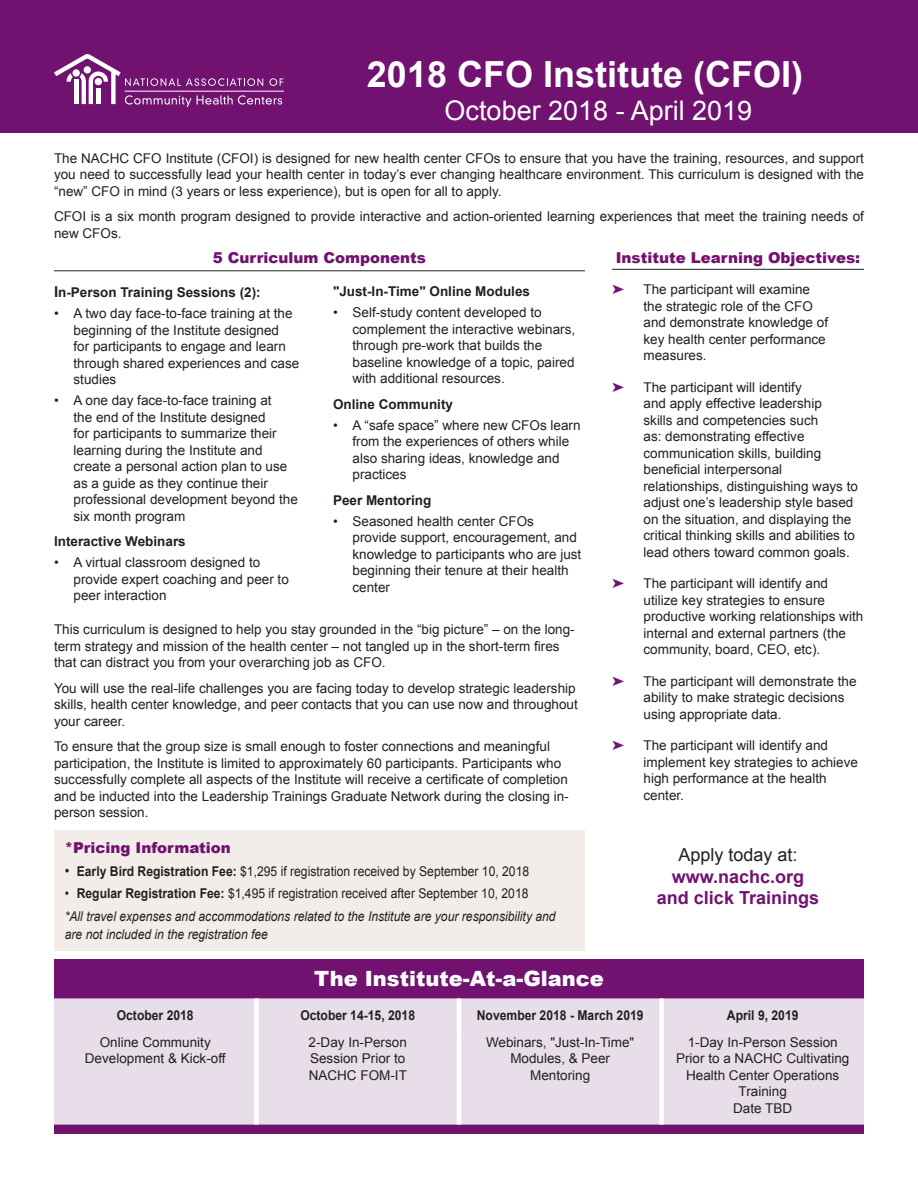
<style>
.page{position:relative;width:918px;height:1188px;background:#fff}
.page>*{position:absolute;margin:0;border:0;box-sizing:border-box;transform-origin:0 0}
.FGMtext{font:700 36px "Arial";color:#fff}
.FGMtext-2{font:27px "Arial";color:#fff}
.t1{font:900 21px "Arial";color:#fff}
.StratBusAg_timeline{font:700 18px/21.6px "Arial";color:#711271;text-align:center}
.StratBusAg_timeline-2{font:18px "Arial";color:#231f20}
.StratBusAg_timeline-3{font:900 15px "Arial";color:#711271}
.StratBusAg_timeline-4{font:13.5px/16.5px "Arial";color:#231f20}
.StratBusAg_timeline-5{font:13.5px "Arial";color:#231f20;scale:.9 1}
.StratBusAg_timeline-6{font:italic 13.5px/18px "Arial";color:#231f20;scale:.9 1}
.StratBusAg_timeline-7{font:700 13.5px "Arial";color:#231f20}
.StratBusAg_timeline-8{font:700 13.5px "Arial";color:#231f20;scale:.9 1}
.s1{font-size:15px}
.s2{font-weight:700}
</style>
<div class="page">
<div style="left:54px;top:830px;width:531px;height:120px;background:#f3edea"></div>
<div style="left:1px;top:1px;width:917px;height:132px;background:#711271"></div>
<div style="left:54px;top:1118px;width:810px;height:16px;background:#711271"></div>
<svg style="left:54px;top:54px;width:229px;height:53px"></svg>
<hr style="left:125px;top:91px;width:159px;height:1px;background:#fff">
<div style="left:54px;top:959px;width:810px;height:39px;background:#711271"></div>
<div style="left:54px;top:998px;width:810px;height:127px;background:#e8deea"></div>
<div style="left:254px;top:998px;width:5px;height:34px;background:#fff"></div>
<hr style="left:457px;top:998px;width:4px;height:34px;background:#fff">
<div style="left:659px;top:998px;width:5px;height:34px;background:#fff"></div>
<div style="left:254px;top:1032px;width:5px;height:93px;background:#fff"></div>
<hr style="left:457px;top:1032px;width:4px;height:93px;background:#fff">
<div style="left:659px;top:1032px;width:5px;height:93px;background:#fff"></div>
<hr style="left:54px;top:270px;width:531px;height:1px;background:#231f20">
<hr style="left:612px;top:269px;width:252px;height:1px;background:#231f20">
<p class="FGMtext" style="left:367px;top:50px;width:438px">2018 CFO Institute (CFOI)</p>
<p class="FGMtext-2" style="left:445px;top:93px;width:309px">October 2018 - April 2019</p>
<p class="StratBusAg_timeline-4" style="left:54px;top:150px;width:812px;text-align:justify">The NACHC CFO Institute (CFOI) is designed for new health center CFOs to ensure that you have the training, resources, and support you need to successfully lead your health center in today’s ever changing healthcare environment. This curriculum is designed with the “new” CFO in mind (3 years or less experience), but is open for all to apply.</p>
<p class="StratBusAg_timeline-4" style="left:54px;top:208px;width:811px">CFOI is a six month program designed to provide interactive and action-oriented learning experiences that meet the training needs of new CFOs.</p>
<p class="StratBusAg_timeline-3" style="left:213px;top:247px;width:215px">5 Curriculum Components</p>
<p class="StratBusAg_timeline-3" style="left:616px;top:247px;width:246px">Institute Learning Objectives:</p>
<p class="StratBusAg_timeline-4" style="left:643px;top:282px;width:186px">The participant will examine the strategic role of the CFO and demonstrate knowledge of key health center performance measures.</p>
<p class="StratBusAg_timeline-4" style="left:643px;top:379px;width:216px">The participant will identify<br>and apply effective leadership<br>skills and competencies such<br>as: demonstrating effective communication skills, building beneficial interpersonal relationships, distinguishing ways to adjust one’s leadership style based on the situation, and displaying the critical thinking skills and abilities to lead others toward common goals.</p>
<p class="StratBusAg_timeline-4" style="left:643px;top:576px;width:221px">The participant will identify and utilize key strategies to ensure productive working relationships with internal and external partners (the community, board, CEO, etc).</p>
<p class="StratBusAg_timeline-4" style="left:643px;top:673px;width:215px">The participant will demonstrate the ability to make strategic decisions using appropriate data.</p>
<p class="StratBusAg_timeline-4" style="left:643px;top:738px;width:216px">The participant will identify and implement key strategies to achieve high performance at the health center.</p>
<p class="StratBusAg_timeline-7" style="left:333px;top:282px;width:199px">"Just-In-Time" Online Modules</p>
<p class="StratBusAg_timeline-4" style="left:352px;top:304px;width:224px;text-indent:-20px">• Self-study content developed to complement the interactive webinars, through pre-work that builds the baseline knowledge of a topic, paired with additional resources.</p>
<p class="StratBusAg_timeline-7" style="left:333px;top:395px;width:122px">Online Community</p>
<p class="StratBusAg_timeline-4" style="left:352px;top:417px;width:230px;text-indent:-20px">• A “safe space” where new CFOs learn from the experiences of others while also sharing ideas, knowledge and practices</p>
<p class="StratBusAg_timeline-7" style="left:333px;top:491px;width:100px">Peer Mentoring</p>
<p class="StratBusAg_timeline-4" style="left:352px;top:513px;width:230px;text-indent:-20px">• Seasoned health center CFOs provide support, encouragement, and knowledge to participants who are just beginning their tenure at their health center</p>
<p class="StratBusAg_timeline-7" style="left:54px;top:283px;width:208px"><span class="s1">I</span>n-Person Training Sessions (2):</p>
<p class="StratBusAg_timeline-4" style="left:74px;top:305px;width:227px;text-indent:-20px">• A two day face-to-face training at the beginning of the Institute designed<br>for participants to engage and learn through shared experiences and case studies</p>
<p class="StratBusAg_timeline-4" style="left:74px;top:392px;width:226px;text-indent:-20px">• A one day face-to-face training at<br>the end of the Institute designed<br>for participants to summarize their learning during the Institute and create a personal action plan to use as a guide as they continue their professional development beyond the six month program</p>
<p class="StratBusAg_timeline-7" style="left:54px;top:532px;width:133px">Interactive Webinars</p>
<p class="StratBusAg_timeline-4" style="left:74px;top:554px;width:217px;text-indent:-20px">• A virtual classroom designed to provide expert coaching and peer to peer interaction</p>
<p class="StratBusAg_timeline-4" style="left:54px;top:622px;width:522px">This curriculum is designed to help you stay grounded in the “big picture” – on the long&shy;term strategy and mission of the health center – not tangled up in the short-term fires that can distract you from your overarching job as CFO.</p>
<p class="StratBusAg_timeline-4" style="left:54px;top:680px;width:525px">You will use the real-life challenges you are facing today to develop strategic leadership skills, health center knowledge, and peer contacts that you can use now and throughout your career.</p>
<p class="StratBusAg_timeline-4" style="left:54px;top:739px;width:516px">To ensure that the group size is small enough to foster connections and meaningful participation, the Institute is limited to approximately 60 participants. Participants who successfully complete all aspects of the Institute will receive a certificate of completion and be inducted into the Leadership Trainings Graduate Network during the closing in&shy;person session.</p>
<p class="StratBusAg_timeline-3" style="left:65px;top:837px;width:168px">*Pricing Information</p>
<p class="StratBusAg_timeline-5" style="left:65px;top:862px;width:518px"><span class="s1">•</span> <span class="s2">Early Bird Registration Fee:</span> $1,295 if registration received by September 10, 2018</p>
<p class="StratBusAg_timeline-5" style="left:65px;top:885px;width:517px">• <span class="s2">Regular Registration Fee:</span> $1,495 if registration received after September 10, 2018</p>
<p class="StratBusAg_timeline-6" style="left:65px;top:907px;width:547px">*All travel expenses and accommodations related to the Institute are your responsibility and are not included in the registration fee</p>
<p class="t1" style="left:314px;top:964px;width:291px">The Institute-At-a-Glance</p>
<p class="StratBusAg_timeline-2" style="left:678px;top:843px;width:121px">Apply today at:</p>
<p class="StratBusAg_timeline" style="left:657px;top:866px;width:164px">www.nachc.org and click Trainings</p>
<p class="StratBusAg_timeline-8" style="left:117px;top:1007px;width:87px">October 2018</p>
<p class="StratBusAg_timeline-8" style="left:300px;top:1007px;width:129px">October 14-15, 2018</p>
<p class="StratBusAg_timeline-8" style="left:477px;top:1007px;width:187px">November 2018 - March 2019</p>
<p class="StratBusAg_timeline-8" style="left:727px;top:1007px;width:81px">April 9, 2019</p>
<p class="StratBusAg_timeline-4" style="left:85px;top:1034px;width:142px;text-align:center">Online Community<br>Development &amp; Kick-off</p>
<p class="StratBusAg_timeline-4" style="left:309px;top:1034px;width:100px;text-align:justify">2-Day In-Person Session Prior to NACHC FOM-IT</p>
<p class="StratBusAg_timeline-4" style="left:486px;top:1034px;width:150px;text-align:center">Webinars, "Just-In-Time"<br>Modules, &amp; Peer<br>Mentoring</p>
<p class="StratBusAg_timeline-4" style="left:688px;top:1034px;width:152px">1-Day In-Person Session</p>
<p class="StratBusAg_timeline-4" style="left:676px;top:1050px;width:175px;text-align:center">Prior to a NACHC Cultivating<br>Health Center Operations<br>Training</p>
<p class="StratBusAg_timeline-4" style="left:733px;top:1100px;width:61px">Date TBD</p>
</div>
